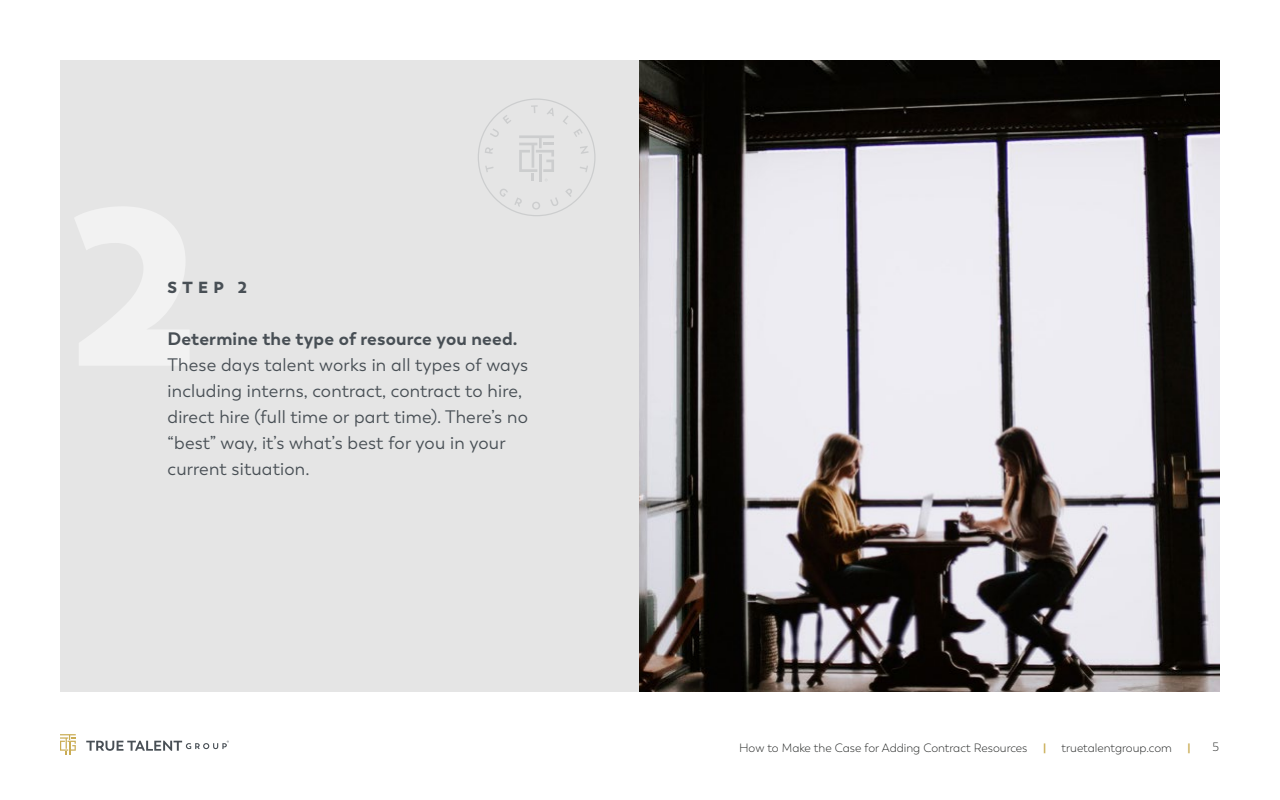
<style>
.page{position:relative;width:1280px;height:800px;background:#fff}
.page>*{position:absolute;margin:0;border:0;box-sizing:border-box;transform-origin:0 0}
.t1{font:18px/26px "Trenda";letter-spacing:.01em;color:#484f55}
.t2{font:700 18px "Trenda";letter-spacing:.01em;color:#484f55}
.t3{font:900 16px "Trenda";color:#484f55}
.t4{font:300 12px "Trenda";color:#212322}
.t5{font:700 12px "Trenda";color:#c9ac54}
</style>
<div class="page">
<svg style="left:60px;top:734px;width:16px;height:21px"></svg>
<svg style="left:86px;top:741px;width:143px;height:10px"></svg>
<div style="left:60px;top:60px;width:581px;height:632px;background:#e5e5e5"></div>
<img style="left:639px;top:60px;width:581px;height:632px">
<svg style="left:478px;top:98px;width:118px;height:118px"></svg>
<p class="t3" style="left:168px;top:277px;width:81px">STEP 2</p>
<p class="t2" style="left:168px;top:328px;width:351px">Determine the type of resource you need.</p>
<p class="t1" style="left:168px;top:352px;width:362px">These days talent works in all types of ways including interns, contract, contract to hire, direct hire (full time or part time). There’s no “best” way, it’s what’s best for you in your current situation.</p>
<p class="t4" style="left:739px;top:741px;width:290px">How to Make the Case for Adding Contract Resources</p>
<p class="t5" style="left:1043px;top:740px;width:5px">|</p>
<p class="t4" style="left:1062px;top:741px;width:112px">truetalentgroup.com</p>
<p class="t5" style="left:1188px;top:740px;width:5px">|</p>
<p class="t4" style="left:1213px;top:740px;width:8px">5</p>
</div>
